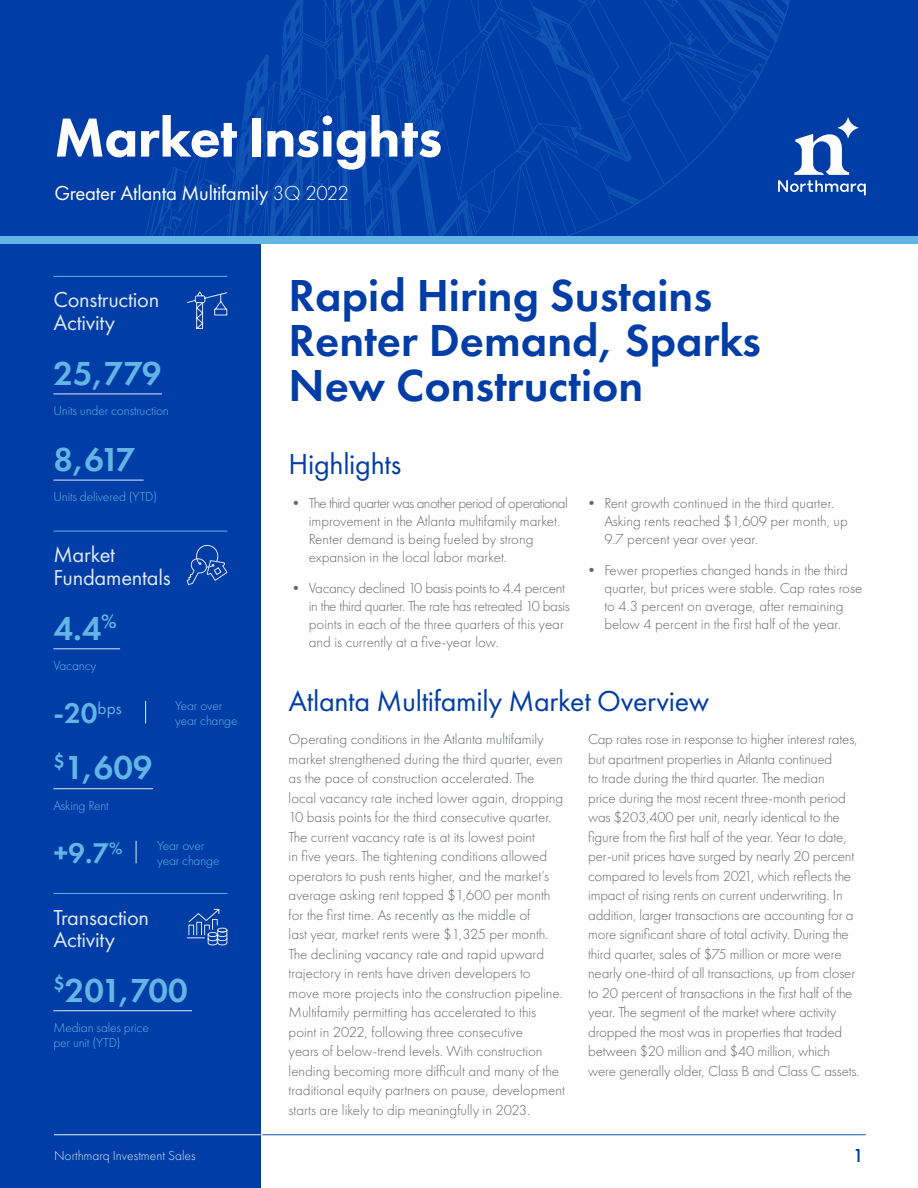
<style>
.page{position:relative;width:918px;height:1188px;background:#fff}
.page>*{position:absolute;margin:0;border:0;box-sizing:border-box;transform-origin:0 0}
.t1{font:800 57px "Futura PT";letter-spacing:-.01em;color:#fff}
.t2{font:600 46.5px/45px "Futura PT";color:#003da6}
.Underline{font:600 34.5px "Futura PT";color:#63b5e5}
.t3{font:30px "Futura PT";letter-spacing:-.01em;color:#003da6}
.BPS_container{font:600 29.55px "Futura PT";color:#63b5e5}
.Percentage_below_ask{font:600 29.55px "Futura PT";color:#63b5e5}
.t4{font:22.5px/22.5px "Futura PT";letter-spacing:-.01em;color:#e0e8f4}
.t5{font:21px "Futura PT";letter-spacing:-.01em;color:#fff}
.t6{font:500 19.5px "Futura PT";color:#003da6}
.Percentage_below_ask-2{font:600 17.25px "Futura PT";color:#63b5e5}
.Body_Copy{font:300 15px/19.5px "Futura PT";color:#656669}
.Body_Copy-2{font:300 15px/18px "Futura PT";letter-spacing:-.02em;color:#656669}
.t7{font:300 13.5px/15px "Futura PT";letter-spacing:-.01em;color:#63b5e5}
.t8{font:300 13.5px "Futura PT";color:#e0e8f4}
.s1{font-weight:300}
</style>
<div class="page">
<div style="left:0;top:145px;width:261px;height:1043px;background:#003da6"></div>
<div style="left:0;top:0;width:918px;height:241px;background:#003da6"></div>
<svg style="left:145px;top:0;width:398px;height:236px"></svg>
<svg style="left:543px;top:0;width:247px;height:236px"></svg>
<div style="left:0;top:236px;width:918px;height:8px;background:#63b5e5"></div>
<hr style="left:54px;top:1134px;width:812px;height:1px;background:#1055b4">
<hr style="left:54px;top:1134px;width:209px;height:1px;background:#e0e8f4">
<svg style="left:778px;top:134px;width:88px;height:61px"></svg>
<svg style="left:838px;top:118px;width:20px;height:20px"></svg>
<hr style="left:53px;top:1010px;width:139px;height:1px;background:#e0e8f4">
<hr style="left:53px;top:648px;width:67px;height:1px;background:#e0e8f4">
<hr style="left:53px;top:788px;width:100px;height:1px;background:#e0e8f4">
<svg style="left:145px;top:701px;width:1px;height:22px"></svg>
<svg style="left:136px;top:841px;width:1px;height:22px"></svg>
<hr style="left:53px;top:394px;width:109px;height:1px;background:#e0e8f4">
<hr style="left:53px;top:480px;width:91px;height:1px;background:#e0e8f4">
<hr style="left:53px;top:531px;width:174px;height:1px;background:#63b5e5">
<svg style="left:186px;top:544px;width:42px;height:41px"></svg>
<hr style="left:53px;top:276px;width:174px;height:1px;background:#63b5e5">
<svg style="left:187px;top:291px;width:41px;height:38px"></svg>
<hr style="left:53px;top:893px;width:174px;height:1px;background:#63b5e5">
<svg style="left:187px;top:908px;width:41px;height:38px"></svg>
<p class="t1" style="left:54px;top:102px;width:390px">Market Insights</p>
<p class="t5" style="left:54px;top:180px;width:296px">Greater Atlanta Multifamily <span class="s1">3Q 2022</span></p>
<p class="t4" style="left:53px;top:289px;width:108px">Construction<br>Activity</p>
<p class="Underline" style="left:53px;top:352px;width:110px">25,779</p>
<p class="t7" style="left:53px;top:403px;width:117px">Units under construction</p>
<p class="Underline" style="left:53px;top:438px;width:84px">8,617</p>
<p class="t7" style="left:53px;top:490px;width:105px">Units delivered (YTD)</p>
<p class="t4" style="left:53px;top:543px;width:119px">Market<br>Fundamentals</p>
<p class="Underline" style="left:53px;top:606px;width:65px">4.4<sup>%</sup></p>
<p class="t7" style="left:53px;top:658px;width:44px">Vacancy</p>
<p class="BPS_container" style="left:53px;top:695px;width:70px">-20<sup>bps</sup></p>
<p class="t7" style="left:175px;top:698px;width:64px">Year over year change</p>
<p class="Underline" style="left:53px;top:746px;width:101px"><sup>$</sup>1,609</p>
<p class="t7" style="left:53px;top:798px;width:57px">Asking Rent</p>
<p class="t7" style="left:157px;top:838px;width:49px">Year over</p>
<p class="Percentage_below_ask-2" style="left:109px;top:837px;width:15px">%</p>
<p class="Percentage_below_ask" style="left:53px;top:835px;width:57px">+9.7</p>
<p class="t7" style="left:157px;top:853px;width:64px">year change</p>
<p class="t4" style="left:53px;top:906px;width:97px">Transaction<br>Activity</p>
<p class="Underline" style="left:53px;top:968px;width:136px"><sup>$</sup>201,700</p>
<p class="t7" style="left:53px;top:1020px;width:97px">Median sales price per unit (YTD)</p>
<p class="t2" style="left:289px;top:273px;width:474px">Rapid Hiring Sustains<br>Renter Demand, Sparks<br>New Construction</p>
<p class="t3" style="left:289px;top:447px;width:114px">Highlights</p>
<p class="Body_Copy" style="left:309px;top:494px;width:261px;line-height:18px;text-indent:-20px">• The third quarter was another period of operational improvement in the Atlanta multifamily market.<br>Renter demand is being fueled by strong expansion in the local labor market.</p>
<p class="Body_Copy-2" style="left:309px;top:579px;width:263px;text-indent:-20px">• Vacancy declined 10 basis points to 4.4 percent in the third quarter. The rate has retreated 10 basis points in each of the three quarters of this year and is currently at a five-year low.</p>
<p class="Body_Copy" style="left:604px;top:494px;width:245px;line-height:18px;text-indent:-20px">• Rent growth continued in the third quarter.<br>Asking rents reached $1,609 per month, up<br>9.7 percent year over year.</p>
<p class="Body_Copy" style="left:604px;top:561px;width:259px;line-height:18px;text-indent:-20px">• Fewer properties changed hands in the third quarter, but prices were stable. Cap rates rose to 4.3 percent on average, after remaining below 4 percent in the first half of the year.</p>
<p class="t3" style="left:289px;top:683px;width:422px">Atlanta Multifamily Market Overview</p>
<p class="Body_Copy" style="left:289px;top:730px;width:278px">Operating conditions in the Atlanta multifamily market strengthened during the third quarter, even as the pace of construction accelerated. The local vacancy rate inched lower again, dropping 10 basis points for the third consecutive quarter.<br>The current vacancy rate is at its lowest point<br>in five years. The tightening conditions allowed operators to push rents higher, and the market’s average asking rent topped $1,600 per month for the first time. As recently as the middle of<br>last year, market rents were $1,325 per month.<br>The declining vacancy rate and rapid upward trajectory in rents have driven developers to move more projects into the construction pipeline.<br>Multifamily permitting has accelerated to this point in 2022, following three consecutive<br>years of below-trend levels. With construction lending becoming more difficult and many of the traditional equity partners on pause, development starts are likely to dip meaningfully in 2023.</p>
<p class="Body_Copy" style="left:588px;top:730px;width:273px">Cap rates rose in response to higher interest rates, but apartment properties in Atlanta continued<br>to trade during the third quarter. The median<br>price during the most recent three-month period was $203,400 per unit, nearly identical to the figure from the first half of the year. Year to date, per-unit prices have surged by nearly 20 percent compared to levels from 2021, which reflects the impact of rising rents on current underwriting. In addition, larger transactions are accounting for a more significant share of total activity. During the third quarter, sales of $75 million or more were nearly one-third of all transactions, up from closer to 20 percent of transactions in the first half of the year. The segment of the market where activity dropped the most was in properties that traded between $20 million and $40 million, which were generally older, Class B and Class C assets.</p>
<p class="t8" style="left:54px;top:1147px;width:143px">Northmarq Investment Sales</p>
<h3 class="t6" style="left:853px;top:1144px;width:13px">1</h3>
</div>
